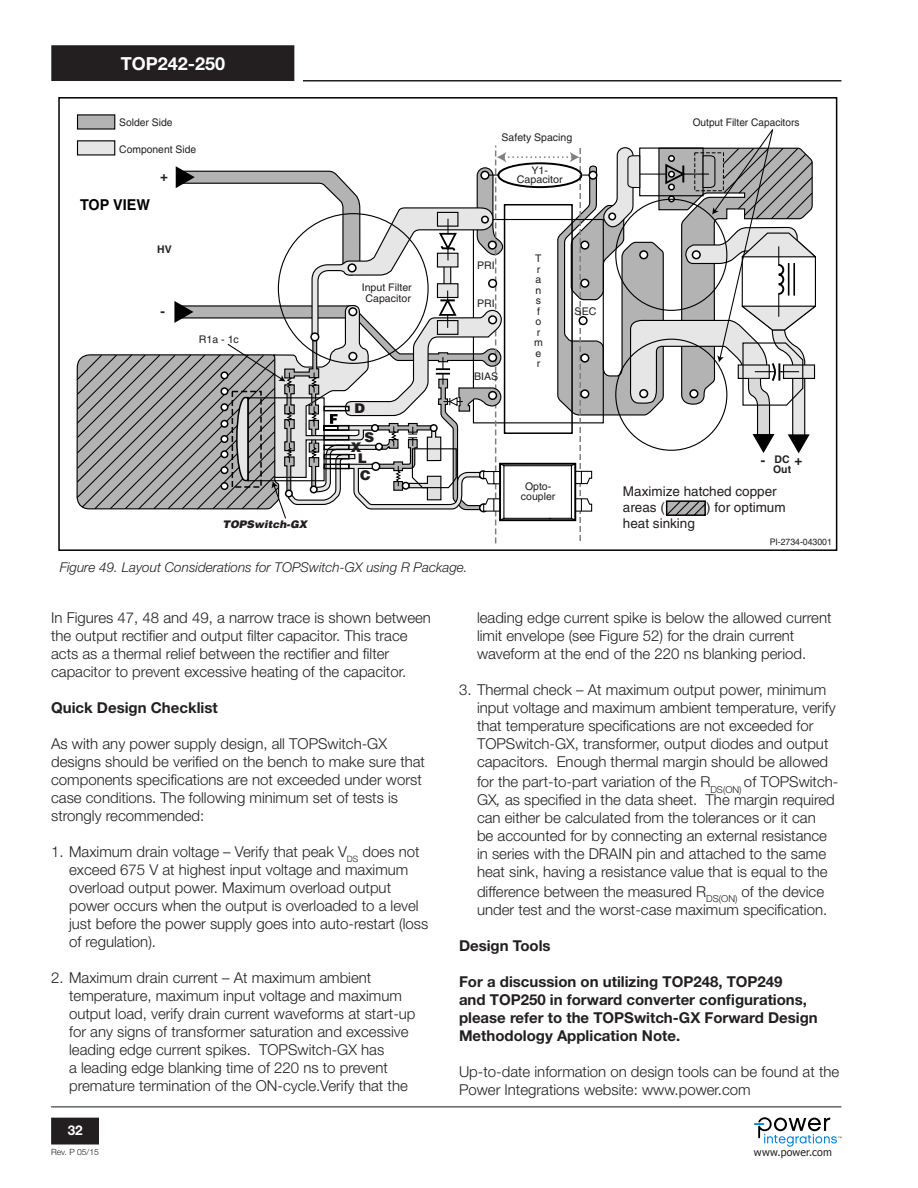
<style>
.page{position:relative;width:918px;height:1188px;background:#fff}
.page>*{position:absolute;margin:0;border:0;box-sizing:border-box;transform-origin:0 0}
.t1{font:700 18px "Helvetica Neue LT Std";color:#fff}
._10_PT_Body_Text{font:300 15px/18px "Helvetica Neue LT Std";color:#231f20}
._10_PT_Body_Text-2{font:700 15px/18px "Helvetica Neue LT Std";color:#231f20}
.Inside_Subheader{font:700 15px "Helvetica Neue LT Std";color:#231f20}
.t2{font:700 15px "Helvetica";color:#000;scale:.96 1}
.t3{font:italic 300 13.5px "Helvetica Neue LT Std";color:#231f20}
.t4{font:13.5px/16.2px "Helvetica";color:#231f20}
.t5{font:700 13.5px "Helvetica";color:#231f20}
.t6{font:700 13.5px "Helvetica Neue LT Std";color:#fff}
.t7{font:900 13.35px/20.4px "Helvetica";color:#231f20;text-align:center}
.t8{font:10.5px/10.5px "Helvetica";color:#231f20;text-align:center}
.t9{font:10.5px "Helvetica";color:#231f20;scale:.96 1}
.t10{font:10.5px "Tahoma";letter-spacing:.02em;color:#231f20}
.t11{font:italic 900 10.5px "Helvetica";color:#231f20}
.t12{font:700 10.5px "Helvetica";color:#231f20}
.t13{font:9px "Helvetica";color:#231f20;scale:.96 1}
.t14{font:300 8.55px "Helvetica Neue LT Std";color:#231f20}
.s1{font-size:10.5px}
.s2{font-style:italic}
</style>
<div class="page">
<hr style="left:51px;top:1106px;width:790px;height:1px;background:#231f20">
<div style="left:52px;top:1118px;width:46px;height:26px;background:#231f20"></div>
<div style="left:51px;top:1118px;width:48px;height:27px;border:2px solid #231f20"></div>
<svg style="left:754px;top:1117px;width:87px;height:30px"></svg>
<hr style="left:303px;top:80px;width:538px;height:2px;background:#231f20">
<div style="left:52px;top:46px;width:242px;height:34px;background:#231f20"></div>
<div style="left:51px;top:45px;width:243px;height:36px;border:2px solid #231f20"></div>
<svg style="left:58px;top:97px;width:779px;height:454px"></svg>
<svg style="left:76px;top:128px;width:743px;height:423px"></svg>
<p class="t1" style="left:121px;top:53px;width:106px">TOP242-250</p>
<p class="t8" style="left:119px;top:117px;width:55px">Solder Side</p>
<p class="t8" style="left:119px;top:144px;width:78px">Component Side</p>
<p class="t2" style="left:80px;top:196px;width:74px">TOP VIEW</p>
<p class="t5" style="left:160px;top:168px;width:9px">+</p>
<p class="t8" style="left:502px;top:132px;width:72px">Safety Spacing</p>
<p class="t8" style="left:517px;top:166px;width:47px;line-height:8.9px">Y1-<br>Capacitor</p>
<p class="t12" style="left:157px;top:243px;width:16px">HV</p>
<p class="t5" style="left:161px;top:303px;width:6px">-</p>
<p class="t8" style="left:199px;top:334px;width:42px">R1a - 1c</p>
<p class="t8" style="left:362px;top:282px;width:52px">Input Filter<br>Capacitor</p>
<p class="t7" style="left:355px;top:397px;width:12px">D</p>
<p class="t7" style="left:358px;top:427px;width:18px">S<br>L</p>
<p class="t7" style="left:360px;top:464px;width:12px">C</p>
<p class="t7" style="left:351px;top:437px;width:12px">X</p>
<p class="t8" style="left:477px;top:260px;width:19px">PRI</p>
<p class="t8" style="left:477px;top:298px;width:19px">PRI</p>
<p class="t8" style="left:474px;top:371px;width:26px">BIAS</p>
<p class="t11" style="left:222px;top:518px;width:86px">TOPSwitch-GX</p>
<p class="t3" style="left:60px;top:559px;width:409px">Figure 49. Layout Considerations for TOPSwitch-GX using R Package.</p>
<p class="t8" style="left:534px;top:253px;width:10px;text-align:left">T r a n s f o r m e r</p>
<p class="t8" style="left:575px;top:306px;width:23px">SEC</p>
<p class="t8" style="left:521px;top:481px;width:36px">Opto&shy;coupler</p>
<p class="t9" style="left:693px;top:116px;width:113px">Output Filter Capacitors</p>
<p class="t5" style="left:761px;top:452px;width:43px">- <span class="s1">DC</span>+</p>
<p class="t12" style="left:773px;top:463px;width:20px">Out</p>
<p class="t4" style="left:623px;top:483px;width:155px">Maximize hatched copper areas (</p>
<p class="t4" style="left:706px;top:499px;width:81px">) for optimum</p>
<p class="t4" style="left:623px;top:515px;width:74px">heat sinking</p>
<p class="t13" style="left:770px;top:536px;width:66px">PI-2734-043001</p>
<p class="_10_PT_Body_Text" style="left:51px;top:609px;width:381px">In Figures 47, 48 and 49, a narrow trace is shown between the output rectifier and output filter capacitor. This trace acts as a thermal relief between the rectifier and filter capacitor to prevent excessive heating of the capacitor.</p>
<p class="Inside_Subheader" style="left:51px;top:699px;width:168px">Quick Design Checklist</p>
<p class="_10_PT_Body_Text" style="left:51px;top:735px;width:375px">As with any power supply design, all TOPSwitch-GX designs should be verified on the bench to make sure that components specifications are not exceeded under worst case conditions. The following minimum set of tests is strongly recommended:</p>
<p class="_10_PT_Body_Text" style="left:69px;top:843px;width:361px;text-indent:-18px">1. Maximum drain voltage – Verify that peak V<sub>DS</sub> does not exceed 675 V at highest input voltage and maximum overload output power. Maximum overload output power occurs when the output is overloaded to a level just before the power supply goes into auto-restart (loss of regulation).</p>
<p class="_10_PT_Body_Text" style="left:69px;top:969px;width:348px;text-indent:-18px">2. Maximum drain current – At maximum ambient temperature, maximum input voltage and maximum output load, verify drain current waveforms at start-up for any signs of transformer saturation and excessive leading edge current spikes. TOPSwitch-GX has<br>a leading edge blanking time of 220 ns to prevent premature termination of the ON-cycle.Verify that the</p>
<p class="t6" style="left:68px;top:1122px;width:17px">32</p>
<p class="t14" style="left:51px;top:1146px;width:49px">Rev. P 05/15</p>
<p class="_10_PT_Body_Text" style="left:477px;top:609px;width:356px">leading edge current spike is below the allowed current limit envelope (see Figure 52) for the drain current waveform at the end of the 220 ns blanking period.</p>
<p class="_10_PT_Body_Text" style="left:477px;top:681px;width:360px;text-indent:-18px">3. Thermal check – At maximum output power, minimum input voltage and maximum ambient temperature, verify that temperature specifications are not exceeded for TOPSwitch-GX, transformer, output diodes and output capacitors. Enough thermal margin should be allowed</p>
<p class="_10_PT_Body_Text" style="left:477px;top:772px;width:363px">for the part-to-part variation of the R<sub>DS(ON)</sub> of TOPSwitch-GX<span class="s2">,</span> as specified in the data sheet. The margin required can either be calculated from the tolerances or it can<br>be accounted for by connecting an external resistance in series with the DRAIN pin and attached to the same heat sink, having a resistance value that is equal to the</p>
<p class="_10_PT_Body_Text" style="left:477px;top:882px;width:352px">difference between the measured R<sub>DS(ON)</sub> of the device under test and the worst-case maximum specification.</p>
<p class="Inside_Subheader" style="left:459px;top:936px;width:93px">Design Tools</p>
<p class="_10_PT_Body_Text-2" style="left:459px;top:972px;width:360px">For a discussion on utilizing TOP248, TOP249<br>and TOP250 in forward converter configurations, please refer to the TOPSwitch-GX Forward Design Methodology Application Note.</p>
<p class="_10_PT_Body_Text" style="left:459px;top:1062px;width:382px">Up-to-date information on design tools can be found at the<br>Power Integrations website: www.power.com</p>
<p class="t10" style="left:754px;top:1145px;width:80px">www.power.com</p>
</div>
